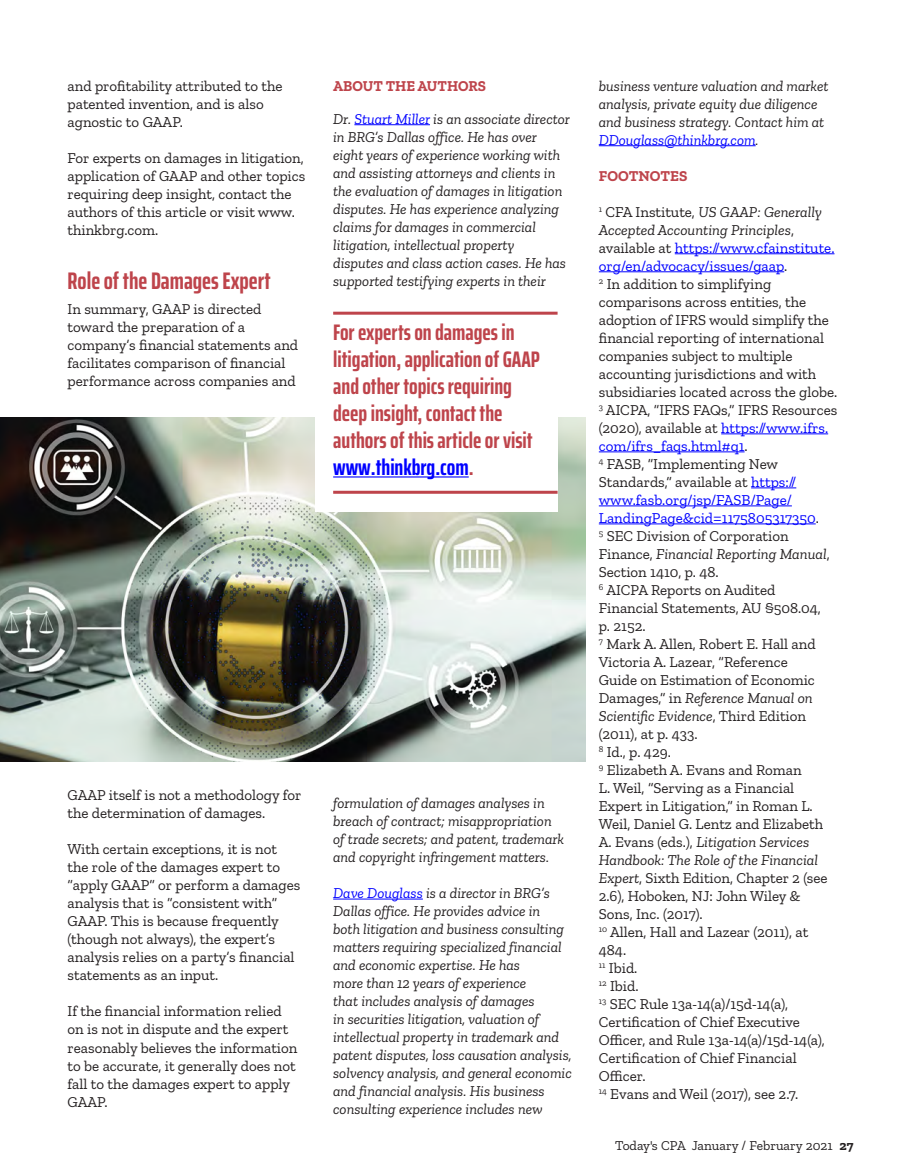
<style>
.page{position:relative;width:905px;height:1175px;background:#fff}
.page>*{position:absolute;margin:0;border:0;box-sizing:border-box;transform-origin:0 0}
.t1{font:700 extra-condensed 24px "Saira";color:#be444b}
.t2{font:700 extra-condensed 22.5px/27px "Saira";color:#be444b}
.t3{font:15px/18px "Zilla Slab";color:#231f20}
.t4{font:italic 15px/18px "Zilla Slab";color:#231f20}
.t5{font:700 15px "Zilla Slab";color:#be444b}
.t6{font:13.5px "Zilla Slab";color:#231f20}
.s1{color:#00f}
.s2{font-style:italic}
.s3{font-weight:700}
</style>
<div class="page">
<hr style="left:354px;top:124px;width:76px;height:1px;background:#00f">
<hr style="left:333px;top:898px;width:90px;height:1px;background:#00f">
<hr style="left:598px;top:145px;width:157px;height:1px;background:#00f">
<hr style="left:674px;top:253px;width:160px;height:1px;background:#00f">
<hr style="left:598px;top:271px;width:186px;height:1px;background:#00f">
<hr style="left:721px;top:433px;width:107px;height:1px;background:#00f">
<hr style="left:598px;top:451px;width:146px;height:1px;background:#00f">
<hr style="left:751px;top:487px;width:45px;height:1px;background:#00f">
<hr style="left:598px;top:505px;width:193px;height:1px;background:#00f">
<hr style="left:598px;top:523px;width:217px;height:1px;background:#00f">
<img style="left:0;top:417px;width:585px;height:344px">
<div style="left:315px;top:314px;width:242px;height:197px;background:#fff"></div>
<hr style="left:333px;top:476px;width:135px;height:1px;background:#00f">
<hr style="left:333px;top:312px;width:224px;height:3px;background:#be444b">
<hr style="left:333px;top:491px;width:224px;height:3px;background:#be444b">
<p class="t3" style="left:68px;top:77px;width:216px">and profitability attributed to the patented invention, and is also agnostic to GAAP.</p>
<p class="t3" style="left:68px;top:149px;width:239px">For experts on damages in litigation, application of GAAP and other topics requiring deep insight, contact the authors of this article or visit www. thinkbrg.com.</p>
<h1 class="t1" style="left:68px;top:263px;width:205px">Role of the Damages Expert</h1>
<p class="t3" style="left:68px;top:300px;width:232px">In summary, GAAP is directed toward the preparation of a company’s financial statements and facilitates comparison of financial performance across companies and</p>
<p class="t5" style="left:333px;top:77px;width:154px">ABOUT THE AUTHORS</p>
<p class="t4" style="left:333px;top:110px;width:238px">Dr. <span class="s1">Stuart Miller</span> is an associate director in BRG’s Dallas office. He has over eight years of experience working with and assisting attorneys and clients in the evaluation of damages in litigation disputes. He has experience analyzing claims for damages in commercial litigation, intellectual property<br>disputes and class action cases. He has supported testifying experts in their</p>
<h2 class="t2" style="left:333px;top:318px;width:208px">For experts on damages in litigation, application of GAAP and other topics requiring deep insight, contact the authors of this article or visit <span class="s1">www.thinkbrg.com</span>.</h2>
<p class="t3" style="left:68px;top:786px;width:235px">GAAP itself is not a methodology for the determination of damages.</p>
<p class="t3" style="left:68px;top:840px;width:234px">With certain exceptions, it is not the role of the damages expert to “apply GAAP” or perform a damages analysis that is “consistent with” GAAP. This is because frequently (though not always), the expert’s analysis relies on a party’s financial statements as an input.</p>
<p class="t3" style="left:68px;top:1002px;width:231px">If the financial information relied on is not in dispute and the expert reasonably believes the information to be accurate, it generally does not fall to the damages expert to apply<br>GAAP.</p>
<p class="t4" style="left:333px;top:794px;width:232px">formulation of damages analyses in breach of contract; misappropriation of trade secrets; and patent, trademark and copyright infringement matters.</p>
<p class="t4" style="left:333px;top:884px;width:240px"><span class="s1">Dave Douglass</span> is a director in BRG’s Dallas office. He provides advice in<br>both litigation and business consulting matters requiring specialized financial and economic expertise. He has<br>more than 12 years of experience<br>that includes analysis of damages<br>in securities litigation, valuation of intellectual property in trademark and patent disputes, loss causation analysis, solvency analysis, and general economic and financial analysis. His business consulting experience includes new</p>
<p class="t4" style="left:598px;top:77px;width:231px">business venture valuation and market analysis, private equity due diligence and business strategy. Contact him at <span class="s1">DDouglass@thinkbrg.com</span>.</p>
<p class="t5" style="left:598px;top:167px;width:90px">FOOTNOTES</p>
<p class="t3" style="left:598px;top:203px;width:240px"><sup>1</sup> CFA Institute, <span class="s2">US GAAP: Generally<br>Accepted Accounting Principles</span>, available at <span class="s1">https://www.cfainstitute. org/en/advocacy/issues/gaap</span>.<br><sup>2</sup> In addition to simplifying comparisons across entities, the adoption of IFRS would simplify the financial reporting of international companies subject to multiple accounting jurisdictions and with subsidiaries located across the globe.<br><sup>3</sup> AICPA, “IFRS FAQs,” IFRS Resources (2020), available at <span class="s1">https://www.ifrs. com/ifrs_faqs.html#q1</span>.<br><sup>4</sup> FASB, “Implementing New<br>Standards,” available at <span class="s1">https:// www.fasb.org/jsp/FASB/Page/<br>LandingPage&amp;cid=1175805317350</span>.<br><sup>5</sup> SEC Division of Corporation<br>Finance, <span class="s2">Financial Reporting Manual</span>,<br>Section 1410, p. 48.<br><sup>6</sup> AICPA Reports on Audited<br>Financial Statements, AU §508.04,<br>p. 2152.<br><sup>7</sup> Mark A. Allen, Robert E. Hall and<br>Victoria A. Lazear, “Reference<br>Guide on Estimation of Economic<br>Damages,” in <span class="s2">Reference Manual on<br>Scientific Evidence</span>, Third Edition (2011), at p. 433.<br><sup>8</sup> Id., p. 429.<br><sup>9</sup> Elizabeth A. Evans and Roman<br>L. Weil, “Serving as a Financial<br>Expert in Litigation,” in Roman L.<br>Weil, Daniel G. Lentz and Elizabeth<br>A. Evans (eds.), <span class="s2">Litigation Services<br>Handbook: The Role of the Financial<br>Expert</span>, Sixth Edition, Chapter 2 (see<br>2.6), Hoboken, NJ: John Wiley &amp;<br>Sons, Inc. (2017).<br><sup>10</sup> Allen, Hall and Lazear (2011), at<br>484.<br><sup>11</sup> Ibid.<br><sup>12</sup> Ibid.<br><sup>13</sup> SEC Rule 13a-14(a)/15d-14(a),<br>Certification of Chief Executive<br>Officer, and Rule 13a-14(a)/15d-14(a),<br>Certification of Chief Financial<br>Officer.<br><sup>14</sup> Evans and Weil (2017), see 2.7.</p>
<p class="t6" style="left:615px;top:1138px;width:240px">Today's CPA January / February 2021 <span class="s3">27</span></p>
</div>
